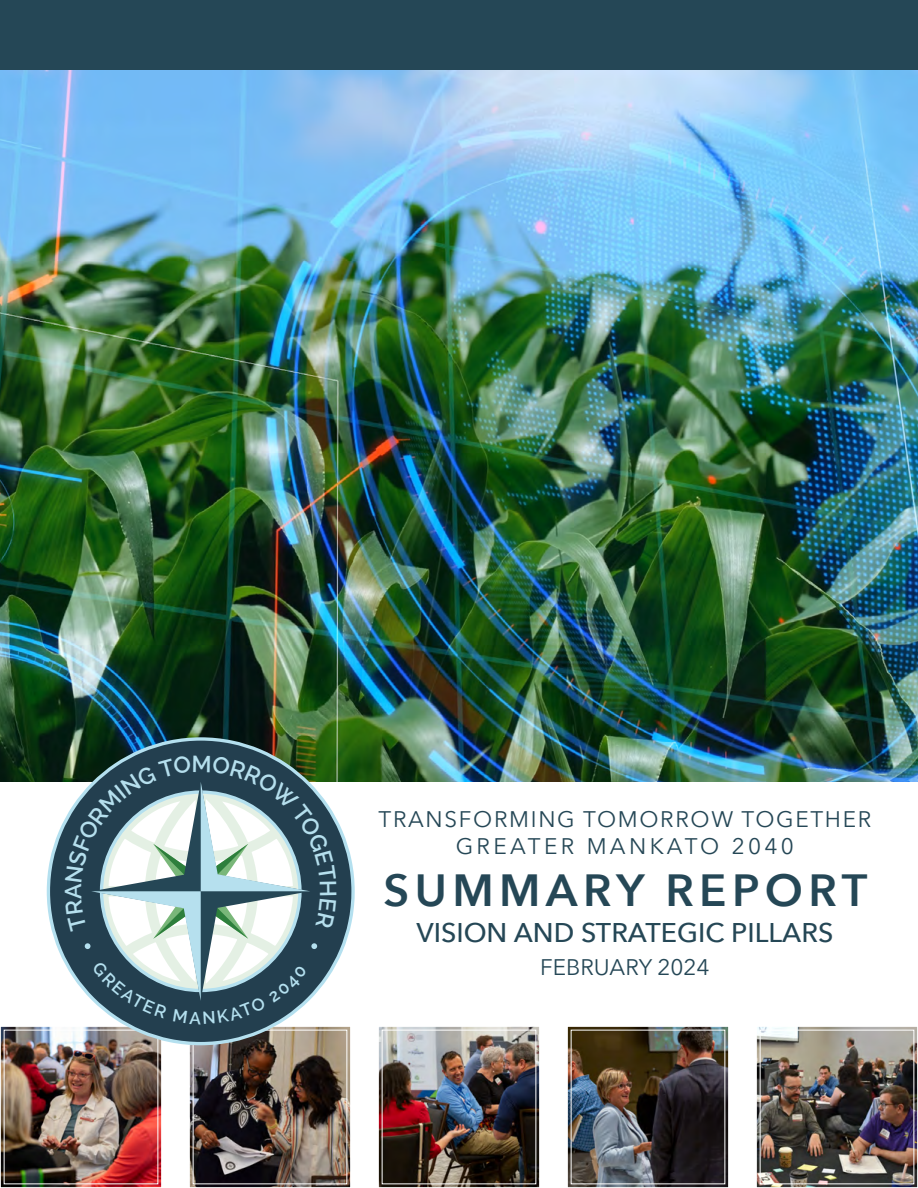
<style>
.page{position:relative;width:918px;height:1188px;background:#fff}
.page>*{position:absolute;margin:0;border:0;box-sizing:border-box;transform-origin:0 0}
.t1{font:600 45px "Avenir Next";letter-spacing:.12em;color:#254756}
.t2{font:500 27px "Avenir Next";color:#254756}
.t3{font:22.5px/27px "Avenir Next";letter-spacing:.075em;color:#254756;text-align:center}
.t4{font:22.5px "Avenir Next";color:#254756}
</style>
<div class="page">
<div style="left:0;top:0;width:918px;height:71px;background:#254756"></div>
<img style="left:378px;top:1026px;width:162px;height:162px">
<div style="left:382px;top:1030px;width:154px;height:154px;border:1px solid #fff"></div>
<img style="left:567px;top:1026px;width:162px;height:162px">
<img style="left:756px;top:1026px;width:162px;height:162px">
<div style="left:760px;top:1030px;width:154px;height:154px;border:1px solid #fff"></div>
<img style="left:0;top:71px;width:918px;height:711px">
<img style="left:47px;top:737px;width:308px;height:187px">
<img style="left:0;top:755px;width:351px;height:433px">
<p class="t3" style="left:379px;top:805px;width:494px">TRANSFORMING TOMORROW TOGETHER<br>GREATER MANKATO 2040</p>
<h1 class="t1" style="left:384px;top:852px;width:485px">SUMMARY REPORT</h1>
<p class="t2" style="left:416px;top:909px;width:419px">VISION AND STRATEGIC PILLARS</p>
<p class="t4" style="left:540px;top:948px;width:171px">FEBRUARY 2024</p>
</div>
